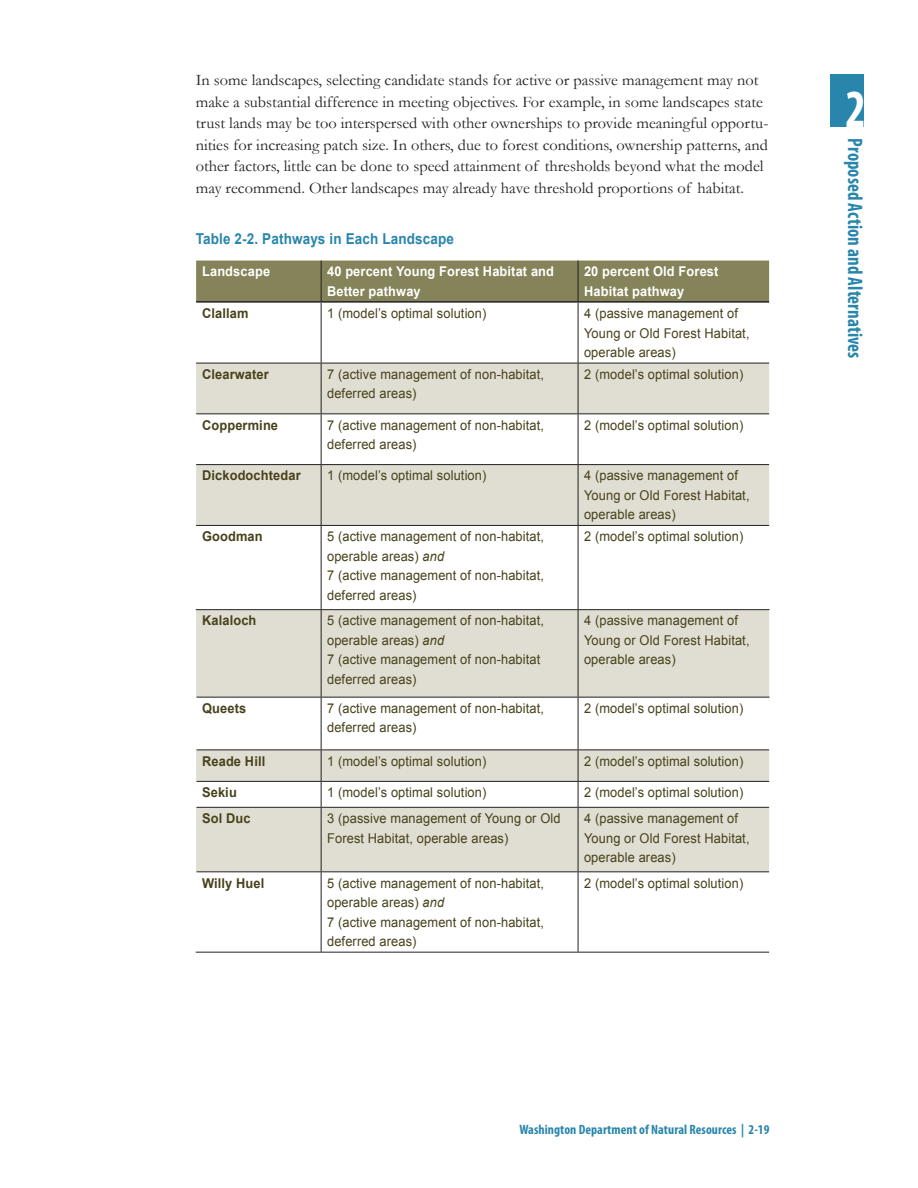
<style>
.page{position:relative;width:918px;height:1188px;background:#fff}
.page>*{position:absolute;margin:0;border:0;box-sizing:border-box;transform-origin:0 0}
.t1{font:700 condensed 54px "Myriad Pro";color:#fff;scale:.88 1}
.t2{font:700 condensed 21px "Myriad Pro";letter-spacing:.005em;color:#2885ab;scale:.9 1}
.DNR_Body_Text{font:16.2px/21.6px "Garamond";color:#231f20}
.DNR_Table_Caption{font:700 15px "Arial";letter-spacing:.01em;color:#2885ab;scale:.9 1}
.DNR_Table_Text{font:13.5px/19.5px "Arial";letter-spacing:.01em;color:#47411b;scale:.95 1}
.DNR_Table_Text-2{font:700 13.5px "Arial";letter-spacing:.01em;color:#47411b;scale:.95 1}
.DNR_Table_Heading{font:700 13.5px/19.5px "Arial";letter-spacing:.01em;color:#fff;scale:.95 1}
.t3{font:700 condensed 13.5px "Myriad Pro";letter-spacing:.005em;color:#2885ab}
.s1{font-style:italic}
</style>
<div class="page">
<div style="left:831px;top:74px;width:33px;height:53px;background:#2885ab"></div>
<div style="left:196px;top:261px;width:573px;height:40px;background:#848359"></div>
<svg style="left:196px;top:364px;width:573px;height:333px;fill:#e0ded2"></svg>
<svg style="left:322px;top:698px;width:447px;height:254px"></svg>
<hr style="left:321px;top:261px;width:1px;height:40px;background:#231f20">
<hr style="left:578px;top:261px;width:1px;height:40px;background:#231f20">
<hr style="left:196px;top:301px;width:125px;height:2px;background:#231f20">
<hr style="left:321px;top:301px;width:257px;height:2px;background:#231f20">
<hr style="left:578px;top:301px;width:191px;height:2px;background:#231f20">
<hr style="left:321px;top:363px;width:1px;height:50px;background:#231f20">
<hr style="left:578px;top:363px;width:1px;height:50px;background:#231f20">
<hr style="left:196px;top:413px;width:125px;height:1px;background:#231f20">
<hr style="left:321px;top:413px;width:257px;height:1px;background:#231f20">
<hr style="left:321px;top:414px;width:1px;height:50px;background:#231f20">
<hr style="left:578px;top:413px;width:191px;height:1px;background:#231f20">
<hr style="left:578px;top:414px;width:1px;height:50px;background:#231f20">
<hr style="left:196px;top:464px;width:125px;height:1px;background:#231f20">
<hr style="left:321px;top:464px;width:257px;height:1px;background:#231f20">
<hr style="left:321px;top:465px;width:1px;height:60px;background:#231f20">
<hr style="left:578px;top:464px;width:191px;height:1px;background:#231f20">
<hr style="left:578px;top:465px;width:1px;height:60px;background:#231f20">
<hr style="left:196px;top:525px;width:125px;height:1px;background:#231f20">
<hr style="left:321px;top:525px;width:257px;height:1px;background:#231f20">
<hr style="left:321px;top:526px;width:1px;height:83px;background:#231f20">
<hr style="left:578px;top:525px;width:191px;height:1px;background:#231f20">
<hr style="left:578px;top:526px;width:1px;height:83px;background:#231f20">
<hr style="left:196px;top:609px;width:125px;height:1px;background:#231f20">
<hr style="left:321px;top:609px;width:257px;height:1px;background:#231f20">
<hr style="left:321px;top:610px;width:1px;height:87px;background:#231f20">
<hr style="left:578px;top:609px;width:192px;height:1px;background:#231f20">
<hr style="left:578px;top:610px;width:1px;height:87px;background:#231f20">
<hr style="left:321px;top:697px;width:257px;height:1px;background:#231f20">
<hr style="left:578px;top:697px;width:192px;height:1px;background:#231f20">
<hr style="left:578px;top:698px;width:1px;height:52px;background:#231f20">
<hr style="left:321px;top:750px;width:257px;height:1px;background:#231f20">
<hr style="left:578px;top:750px;width:191px;height:1px;background:#231f20">
<hr style="left:578px;top:750px;width:1px;height:31px;background:#231f20">
<hr style="left:321px;top:781px;width:257px;height:1px;background:#231f20">
<svg style="left:196px;top:697px;width:126px;height:255px"></svg>
<hr style="left:578px;top:781px;width:191px;height:1px;background:#231f20">
<svg style="left:578px;top:782px;width:1px;height:25px"></svg>
<hr style="left:196px;top:807px;width:125px;height:1px;background:#231f20">
<hr style="left:321px;top:807px;width:257px;height:1px;background:#231f20">
<hr style="left:321px;top:808px;width:1px;height:63px;background:#231f20">
<hr style="left:578px;top:807px;width:191px;height:1px;background:#231f20">
<hr style="left:578px;top:808px;width:1px;height:63px;background:#231f20">
<hr style="left:196px;top:871px;width:125px;height:1px;background:#231f20">
<hr style="left:321px;top:871px;width:257px;height:1px;background:#231f20">
<hr style="left:321px;top:872px;width:1px;height:80px;background:#231f20">
<hr style="left:578px;top:871px;width:191px;height:1px;background:#231f20">
<hr style="left:578px;top:872px;width:1px;height:80px;background:#231f20">
<hr style="left:196px;top:952px;width:125px;height:1px;background:#231f20">
<hr style="left:321px;top:952px;width:257px;height:1px;background:#231f20">
<hr style="left:578px;top:952px;width:191px;height:1px;background:#231f20">
<hr style="left:321px;top:303px;width:1px;height:60px;background:#231f20">
<hr style="left:578px;top:303px;width:1px;height:60px;background:#231f20">
<hr style="left:196px;top:363px;width:125px;height:1px;background:#231f20">
<hr style="left:321px;top:363px;width:257px;height:1px;background:#231f20">
<hr style="left:578px;top:363px;width:191px;height:1px;background:#231f20">
<p class="DNR_Body_Text" style="left:196px;top:69px;width:574px">In some landscapes, selecting candidate stands for active or passive management may not make a substantial difference in meeting objectives. For example, in some landscapes state trust lands may be too interspersed with other ownerships to provide meaningful opportu&shy;nities for increasing patch size. In others, due to forest conditions, ownership patterns, and other factors, little can be done to speed attainment of thresholds beyond what the model may recommend. Other landscapes may already have threshold proportions of habitat.</p>
<p class="DNR_Table_Caption" style="left:196px;top:229px;width:288px">Table 2-2. Pathways in Each Landscape</p>
<p class="DNR_Table_Heading" style="left:202px;top:262px;width:73px">Landscape</p>
<p class="DNR_Table_Heading" style="left:327px;top:262px;width:240px">40 percent Young Forest Habitat and<br>Better pathway</p>
<p class="DNR_Table_Heading" style="left:584px;top:262px;width:143px">20 percent Old Forest<br>Habitat pathway</p>
<p class="DNR_Table_Text-2" style="left:202px;top:304px;width:50px">Clallam</p>
<p class="DNR_Table_Text" style="left:327px;top:304px;width:169px">1 (model’s optimal solution)</p>
<p class="DNR_Table_Text" style="left:584px;top:304px;width:176px">4 (passive management of<br>Young or Old Forest Habitat, operable areas)</p>
<p class="DNR_Table_Text-2" style="left:202px;top:365px;width:72px">Clearwater</p>
<p class="DNR_Table_Text" style="left:327px;top:365px;width:230px">7 (active management of non-habitat, deferred areas)</p>
<p class="DNR_Table_Text" style="left:584px;top:365px;width:169px">2 (model’s optimal solution)</p>
<p class="DNR_Table_Text-2" style="left:202px;top:416px;width:81px">Coppermine</p>
<p class="DNR_Table_Text" style="left:327px;top:415px;width:230px">7 (active management of non-habitat, deferred areas)</p>
<p class="DNR_Table_Text" style="left:584px;top:415px;width:169px">2 (model’s optimal solution)</p>
<p class="DNR_Table_Text-2" style="left:202px;top:467px;width:105px">Dickodochtedar</p>
<p class="DNR_Table_Text" style="left:327px;top:466px;width:169px">1 (model’s optimal solution)</p>
<p class="DNR_Table_Text" style="left:584px;top:466px;width:176px">4 (passive management of<br>Young or Old Forest Habitat, operable areas)</p>
<p class="DNR_Table_Text-2" style="left:202px;top:528px;width:65px">Goodman</p>
<p class="DNR_Table_Text" style="left:327px;top:527px;width:230px">5 (active management of non-habitat, operable areas) <span class="s1">and</span></p>
<p class="DNR_Table_Text" style="left:327px;top:566px;width:230px">7 (active management of non-habitat, deferred areas)</p>
<p class="DNR_Table_Text" style="left:584px;top:527px;width:169px">2 (model’s optimal solution)</p>
<p class="DNR_Table_Text-2" style="left:202px;top:612px;width:59px">Kalaloch</p>
<p class="DNR_Table_Text" style="left:327px;top:611px;width:230px">5 (active management of non-habitat, operable areas) <span class="s1">and</span></p>
<p class="DNR_Table_Text" style="left:327px;top:650px;width:226px">7 (active management of non-habitat deferred areas)</p>
<p class="DNR_Table_Text" style="left:584px;top:611px;width:176px">4 (passive management of<br>Young or Old Forest Habitat, operable areas)</p>
<p class="DNR_Table_Text-2" style="left:202px;top:699px;width:48px">Queets</p>
<p class="DNR_Table_Text" style="left:327px;top:699px;width:230px">7 (active management of non-habitat, deferred areas)</p>
<p class="DNR_Table_Text" style="left:584px;top:699px;width:169px">2 (model’s optimal solution)</p>
<p class="DNR_Table_Text-2" style="left:202px;top:752px;width:68px">Reade Hill</p>
<p class="DNR_Table_Text" style="left:327px;top:751px;width:169px">1 (model’s optimal solution)</p>
<p class="DNR_Table_Text" style="left:584px;top:751px;width:169px">2 (model’s optimal solution)</p>
<p class="DNR_Table_Text-2" style="left:202px;top:783px;width:38px">Sekiu</p>
<p class="DNR_Table_Text" style="left:327px;top:783px;width:169px">1 (model’s optimal solution)</p>
<p class="DNR_Table_Text" style="left:584px;top:783px;width:169px">2 (model’s optimal solution)</p>
<p class="DNR_Table_Text-2" style="left:202px;top:809px;width:53px">Sol Duc</p>
<p class="DNR_Table_Text" style="left:327px;top:809px;width:247px">3 (passive management of Young or Old<br>Forest Habitat, operable areas)</p>
<p class="DNR_Table_Text" style="left:584px;top:809px;width:176px">4 (passive management of<br>Young or Old Forest Habitat, operable areas)</p>
<p class="DNR_Table_Text-2" style="left:202px;top:874px;width:67px">Willy Huel</p>
<p class="DNR_Table_Text" style="left:327px;top:873px;width:230px">5 (active management of non-habitat, operable areas) <span class="s1">and</span></p>
<p class="DNR_Table_Text" style="left:327px;top:912px;width:230px">7 (active management of non-habitat, deferred areas)</p>
<p class="DNR_Table_Text" style="left:584px;top:873px;width:169px">2 (model’s optimal solution)</p>
<p class="t3" style="left:519px;top:1121px;width:252px">Washington Department of Natural Resources | 2-19</p>
<h1 class="t1" style="left:846px;top:75px;width:25px">2</h1>
<h2 class="t2" style="left:868px;top:138px;width:246px;rotate:90deg">Proposed Action and Alternatives</h2>
</div>
